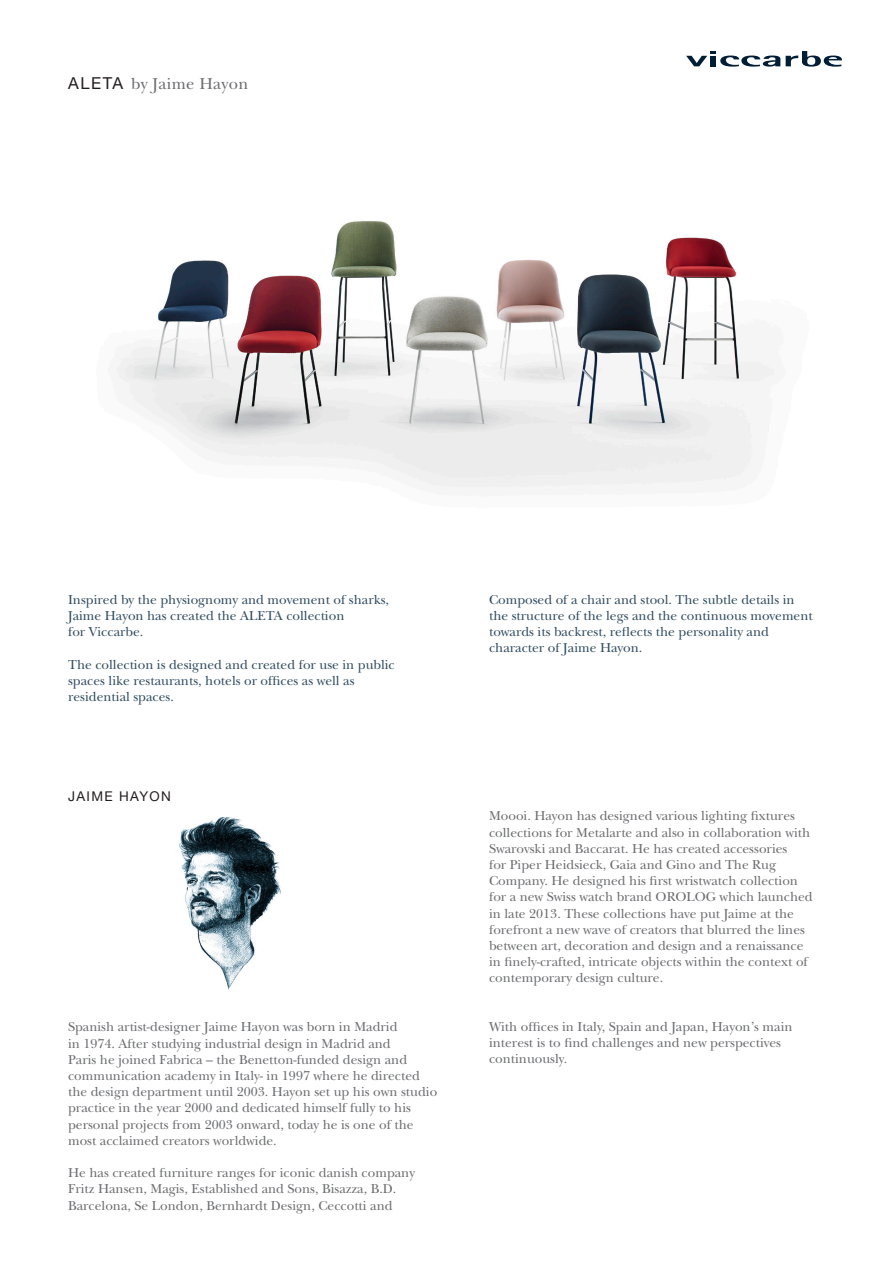
<style>
.page{position:relative;width:893px;height:1263px;background:#fff}
.page>*{position:absolute;margin:0;border:0;box-sizing:border-box;transform-origin:0 0}
.t1{font:16.5px "New Baskerville Std";letter-spacing:.02em;color:#6c6d70}
.t2{font:13.5px/16.2px "New Baskerville Std";color:#6c6d70}
.t3{font:13.5px "New Baskerville Std";color:#304c62}
.t4{font:13.5px "Helvetica Neue LT Std";letter-spacing:.1em;color:#231f20}
.s1{font-family:"Helvetica Neue LT Std";color:#231f20}
</style>
<div class="page">
<svg style="left:686px;top:51px;width:94px;height:16px"></svg>
<svg style="left:786px;top:51px;width:56px;height:16px"></svg>
<img style="left:116px;top:221px;width:659px;height:268px">
<img style="left:179px;top:818px;width:102px;height:172px">
<p class="t1" style="left:68px;top:75px;width:182px"><span class="s1">ALETA</span> by Jaime Hayon</p>
<p class="t3" style="left:68px;top:591px;width:323px">Inspired by the physiognomy and movement of sharks,</p>
<p class="t3" style="left:68px;top:608px;width:278px">Jaime Hayon has created the ALETA collection</p>
<p class="t3" style="left:68px;top:624px;width:77px">for Viccarbe.</p>
<p class="t3" style="left:68px;top:656px;width:328px">The collection is designed and created for use in public</p>
<p class="t3" style="left:68px;top:672px;width:288px">spaces like restaurants, hotels or offices as well as</p>
<p class="t3" style="left:68px;top:689px;width:107px">residential spaces.</p>
<p class="t4" style="left:68px;top:788px;width:104px">JAIME HAYON</p>
<p class="t2" style="left:68px;top:1019px;width:371px">Spanish artist-designer Jaime Hayon was born in Madrid<br>in 1974. After studying industrial design in Madrid and<br>Paris he joined Fabrica – the Benetton-funded design and communication academy in Italy- in 1997 where he directed the design department until 2003. Hayon set up his own studio practice in the year 2000 and dedicated himself fully to his personal projects from 2003 onward, today he is one of the most acclaimed creators worldwide.</p>
<p class="t2" style="left:68px;top:1165px;width:348px">He has created furniture ranges for iconic danish company<br>Fritz Hansen, Magis, Established and Sons, Bisazza, B.D.<br>Barcelona, Se London, Bernhardt Design, Ceccotti and</p>
<p class="t3" style="left:489px;top:591px;width:307px">Composed of a chair and stool. The subtle details in</p>
<p class="t3" style="left:489px;top:608px;width:325px">the structure of the legs and the continuous movement</p>
<p class="t3" style="left:489px;top:624px;width:281px">towards its backrest, reflects the personality and</p>
<p class="t3" style="left:489px;top:640px;width:155px">character of Jaime Hayon.</p>
<p class="t2" style="left:489px;top:808px;width:325px">Moooi. Hayon has designed various lighting fixtures collections for Metalarte and also in collaboration with Swarovski and Baccarat. He has created accessories<br>for Piper Heidsieck, Gaia and Gino and The Rug Company. He designed his first wristwatch collection for a new Swiss watch brand OROLOG which launched in late 2013. These collections have put Jaime at the forefront a new wave of creators that blurred the lines between art, decoration and design and a renaissance in finely-crafted, intricate objects within the context of contemporary design culture.</p>
<p class="t2" style="left:489px;top:1018px;width:305px">With offices in Italy, Spain and Japan, Hayon’s main interest is to find challenges and new perspectives continuously.</p>
</div>
